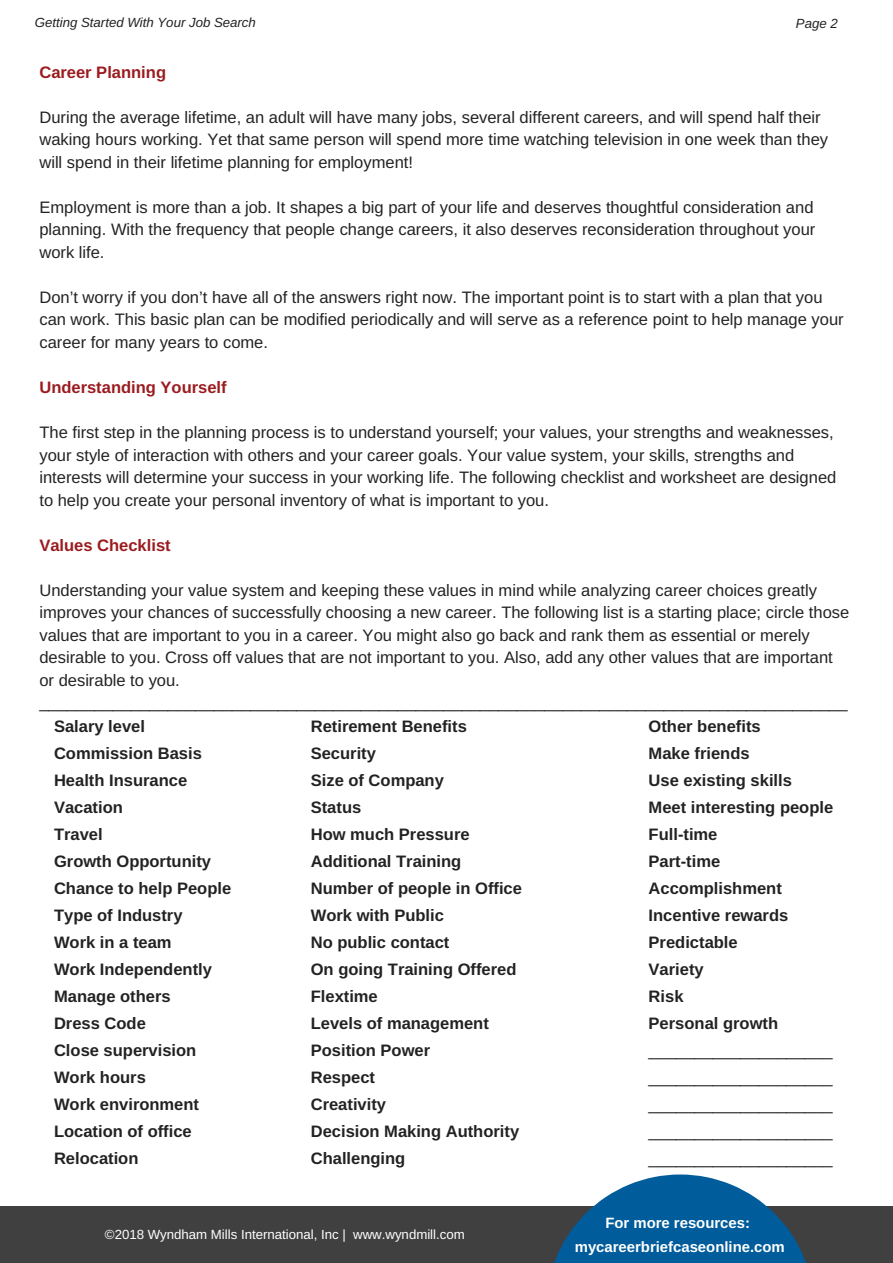
<style>
.page{position:relative;width:893px;height:1263px;background:#fff}
.page>*{position:absolute;margin:0;border:0;box-sizing:border-box;transform-origin:0 0}
.t1{font:16.5px/22.5px "Arimo";color:#222}
.t2{font:700 16.5px/27px "Arimo";color:#222}
.t3{font:700 16.5px "Arimo";color:#9b1b1f}
.t4{font:700 14.85px/24.8px "Arimo";color:#fff;text-align:center}
.t5{font:13.2px "Arimo";color:#fff}
.t6{font:italic 13.2px "Arimo";color:#222}
</style>
<div class="page">
<div style="left:0;top:1206px;width:893px;height:57px;background:#404040"></div>
<svg style="left:554px;top:1174px;width:252px;height:89px"></svg>
<p class="t6" style="left:35px;top:15px;width:223px">Getting Started With Your Job Search</p>
<p class="t6" style="left:796px;top:16px;width:43px">Page 2</p>
<p class="t3" style="left:39px;top:63px;width:128px">Career Planning</p>
<p class="t1" style="left:39px;top:106px;width:790px">During the average lifetime, an adult will have many jobs, several different careers, and will spend half their waking hours working. Yet that same person will spend more time watching television in one week than they will spend in their lifetime planning for employment!</p>
<p class="t1" style="left:39px;top:196px;width:777px;text-align:justify">Employment is more than a job. It shapes a big part of your life and deserves thoughtful consideration and planning. With the frequency that people change careers, it also deserves reconsideration throughout your work life.</p>
<p class="t1" style="left:39px;top:286px;width:806px">Don’t worry if you don’t have all of the answers right now. The important point is to start with a plan that you can work. This basic plan can be modified periodically and will serve as a reference point to help manage your career for many years to come.</p>
<p class="t3" style="left:39px;top:378px;width:189px">Understanding Yourself</p>
<p class="t1" style="left:39px;top:421px;width:798px">The first step in the planning process is to understand yourself; your values, your strengths and weaknesses, your style of interaction with others and your career goals. Your value system, your skills, strengths and interests will determine your success in your working life. The following checklist and worksheet are designed to help you create your personal inventory of what is important to you.</p>
<p class="t3" style="left:39px;top:536px;width:133px">Values Checklist</p>
<p class="t1" style="left:39px;top:579px;width:811px">Understanding your value system and keeping these values in mind while analyzing career choices greatly improves your chances of successfully choosing a new career. The following list is a starting place; circle those values that are important to you in a career. You might also go back and rank them as essential or merely desirable to you. Cross off values that are not important to you. Also, add any other values that are important or desirable to you. ________________________________________________________________________________________</p>
<p class="t2" style="left:54px;top:713px;width:179px">Salary level<br>Commission Basis<br>Health Insurance<br>Vacation<br>Travel<br>Growth Opportunity<br>Chance to help People<br>Type of Industry<br>Work in a team<br>Work Independently<br>Manage others<br>Dress Code<br>Close supervision<br>Work hours<br>Work environment<br>Location of office<br>Relocation</p>
<p class="t2" style="left:311px;top:713px;width:213px">Retirement Benefits<br>Security<br>Size of Company<br>Status<br>How much Pressure<br>Additional Training<br>Number of people in Office<br>Work with Public<br>No public contact<br>On going Training Offered<br>Flextime<br>Levels of management<br>Position Power<br>Respect<br>Creativity<br>Decision Making Authority<br>Challenging</p>
<p class="t2" style="left:649px;top:713px;width:186px">Other benefits<br>Make friends<br>Use existing skills<br>Meet interesting people<br>Full-time<br>Part-time<br>Accomplishment<br>Incentive rewards<br>Predictable<br>Variety<br>Risk<br>Personal growth</p>
<p class="t1" style="left:649px;top:1037px;width:185px;line-height:27px;text-align:justify">____________________ ____________________ ____________________ ____________________ ____________________</p>
<p class="t5" style="left:105px;top:1227px;width:361px">©2018 Wyndham Mills International, Inc | www.wyndmill.com</p>
<p class="t4" style="left:575px;top:1210px;width:211px">For more resources: mycareerbriefcaseonline.com</p>
</div>
